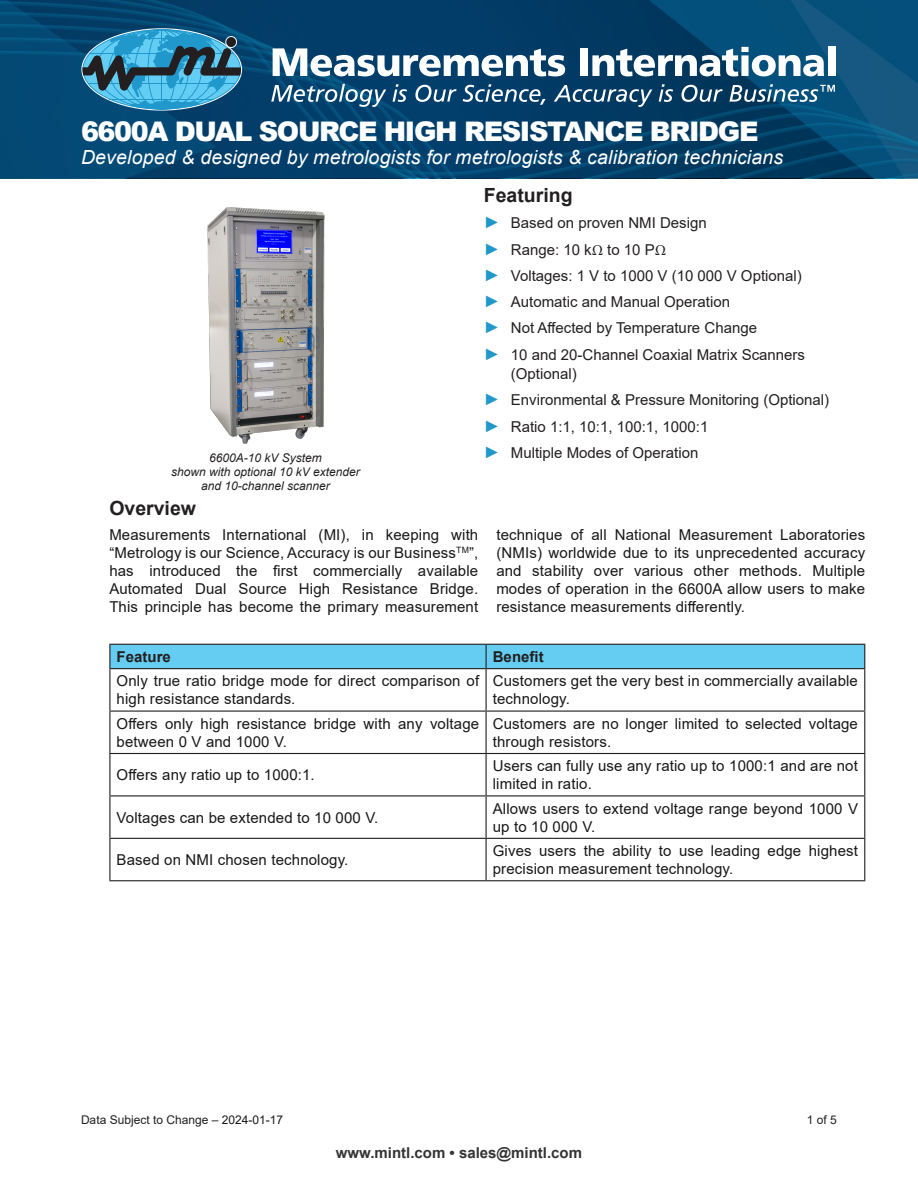
<style>
.page{position:relative;width:918px;height:1188px;background:#fff}
.page>*{position:absolute;margin:0;border:0;box-sizing:border-box;transform-origin:0 0}
.t1{font:900 27px "Arial";letter-spacing:-.05em;color:#fff}
.t2{font:italic 19.5px "Arial";letter-spacing:.01em;color:#fff}
.t3{font:700 19.5px "Arial";color:#231f20}
.t4{font:15px/18px "Arial";letter-spacing:.01em;color:#191718}
.t5{font:15px/19.5px "Arial";color:#231f20}
.t6{font:700 15px "Arial";color:#353434}
.t7{font:700 15px "Arial";color:#231f20}
.t8{font:italic 12px "Arial";color:#231f20}
.t9{font:12px "Arial";color:#231f20}
.s1{font-size:16.5px;color:#2198ca}
.s2{font-family:"Minion Pro"}
.s3{color:#191718}
</style>
<div class="page">
<div style="left:109px;top:644px;width:756px;height:24px;background:#65cdf2"></div>
<hr style="left:109px;top:668px;width:377px;height:1px;background:#231f20">
<hr style="left:109px;top:669px;width:1px;height:42px;background:#231f20">
<hr style="left:486px;top:668px;width:379px;height:1px;background:#231f20">
<hr style="left:486px;top:669px;width:1px;height:42px;background:#231f20">
<hr style="left:864px;top:669px;width:1px;height:42px;background:#231f20">
<hr style="left:109px;top:711px;width:377px;height:1px;background:#231f20">
<hr style="left:109px;top:712px;width:1px;height:41px;background:#231f20">
<hr style="left:486px;top:711px;width:379px;height:1px;background:#231f20">
<hr style="left:486px;top:712px;width:1px;height:41px;background:#231f20">
<hr style="left:864px;top:712px;width:1px;height:41px;background:#231f20">
<hr style="left:109px;top:753px;width:377px;height:1px;background:#231f20">
<hr style="left:109px;top:754px;width:1px;height:41px;background:#231f20">
<hr style="left:486px;top:753px;width:379px;height:1px;background:#231f20">
<hr style="left:486px;top:754px;width:1px;height:41px;background:#231f20">
<hr style="left:864px;top:754px;width:1px;height:41px;background:#231f20">
<hr style="left:109px;top:795px;width:377px;height:1px;background:#231f20">
<hr style="left:109px;top:796px;width:1px;height:42px;background:#231f20">
<hr style="left:486px;top:795px;width:379px;height:1px;background:#231f20">
<hr style="left:486px;top:796px;width:1px;height:42px;background:#231f20">
<hr style="left:864px;top:796px;width:1px;height:42px;background:#231f20">
<hr style="left:109px;top:838px;width:377px;height:1px;background:#231f20">
<hr style="left:109px;top:839px;width:1px;height:41px;background:#231f20">
<hr style="left:486px;top:838px;width:379px;height:1px;background:#231f20">
<hr style="left:486px;top:839px;width:1px;height:41px;background:#231f20">
<hr style="left:864px;top:839px;width:1px;height:41px;background:#231f20">
<hr style="left:109px;top:880px;width:377px;height:1px;background:#231f20">
<hr style="left:486px;top:880px;width:379px;height:1px;background:#231f20">
<svg style="left:0;top:0;width:918px;height:178px;background:#04436e"></svg>
<svg style="left:82px;top:29px;width:159px;height:81px;background:#3683a6"></svg>
<svg style="left:273px;top:48px;width:292px;height:28px"></svg>
<div style="left:581px;top:48px;width:7px;height:28px;background:#fff"></div>
<svg style="left:592px;top:47px;width:232px;height:29px"></svg>
<div style="left:828px;top:46px;width:7px;height:30px;background:#fff"></div>
<svg style="left:271px;top:84px;width:115px;height:23px;background:#407193"></svg>
<svg style="left:393px;top:84px;width:14px;height:18px"></svg>
<svg style="left:415px;top:85px;width:42px;height:17px"></svg>
<svg style="left:463px;top:84px;width:83px;height:21px;background:#3d6a8b"></svg>
<svg style="left:554px;top:85px;width:98px;height:22px;background:#376484"></svg>
<svg style="left:659px;top:84px;width:14px;height:18px"></svg>
<svg style="left:682px;top:85px;width:41px;height:17px"></svg>
<svg style="left:729px;top:84px;width:106px;height:18px"></svg>
<img style="left:207px;top:207px;width:118px;height:237px">
<p class="t1" style="left:81px;top:112px;width:679px">6600A DUAL SOURCE HIGH RESISTANCE BRIDGE</p>
<p class="t2" style="left:81px;top:144px;width:704px">Developed &amp; designed by metrologists for metrologists &amp; calibration technicians</p>
<p class="t8" style="left:209px;top:450px;width:114px">6600A-10 kV System</p>
<p class="t8" style="left:171px;top:464px;width:190px">shown with optional 10 kV extender</p>
<p class="t8" style="left:201px;top:478px;width:130px">and 10-channel scanner</p>
<p class="t3" style="left:109px;top:495px;width:88px">Overview</p>
<p class="t3" style="left:484px;top:182px;width:90px">Featuring</p>
<p class="t5" style="left:484px;top:213px;width:224px"><span class="s1">►</span> Based on proven NMI Design</p>
<p class="t5" style="left:484px;top:240px;width:184px"><span class="s1">►</span> Range: 10 k<span class="s2">Ω</span> to 10 P<span class="s2">Ω</span></p>
<p class="t5" style="left:484px;top:266px;width:320px"><span class="s1">►</span> Voltages: 1 V to 1000 V (10 000 V Optional)</p>
<p class="t5" style="left:484px;top:292px;width:248px"><span class="s1">►</span> Automatic and Manual Operation</p>
<p class="t5" style="left:484px;top:318px;width:275px"><span class="s1">►</span> Not Affected by Temperature Change</p>
<p class="t5" style="left:511px;top:345px;width:296px;text-indent:-27px"><span class="s1">►</span> 10 and 20-Channel Coaxial Matrix Scanners (Optional)</p>
<p class="t5" style="left:484px;top:390px;width:347px"><span class="s1">►</span> Environmental &amp; Pressure Monitoring (Optional)</p>
<p class="t5" style="left:484px;top:417px;width:226px"><span class="s1">►</span> Ratio 1:1, 10:1, 100:1, 1000:1</p>
<p class="t5" style="left:484px;top:443px;width:216px"><span class="s1">►</span> Multiple Modes of Operation</p>
<p class="t4" style="left:109px;top:526px;width:371px;text-align:justify">Measurements International (MI), in keeping with “Metrology is our Science, Accuracy is our Business<sup>TM</sup>”, has introduced the first commercially available Automated Dual Source High Resistance Bridge.<br>This principle has become the primary measurement</p>
<p class="t4" style="left:496px;top:526px;width:370px;text-align:justify">technique of all National Measurement Laboratories (NMIs) worldwide due to its unprecedented accuracy and stability over various other methods. Multiple modes of operation in the 6600A allow users to make resistance measurements differently.</p>
<p class="t7" style="left:117px;top:646px;width:56px">Feature</p>
<p class="t7" style="left:493px;top:646px;width:52px">Benefit</p>
<p class="t4" style="left:117px;top:672px;width:364px">Only true ratio bridge mode for direct comparison of high resistance standards.</p>
<p class="t4" style="left:493px;top:672px;width:367px">Customers get the very best in commercially available technology.</p>
<p class="t4" style="left:117px;top:714px;width:364px">Offers only high resistance bridge with any voltage between 0 V and 1000 V.</p>
<p class="t4" style="left:493px;top:714px;width:367px">Customers are no longer limited to selected voltage through resistors.</p>
<p class="t4" style="left:117px;top:766px;width:200px">Offers any ratio up to 1000:1.</p>
<p class="t4" style="left:493px;top:757px;width:367px">Users can fully use any ratio up to 1000:1 and are not limited in ratio.</p>
<p class="t4" style="left:117px;top:808px;width:263px">Voltages can be extended to 10 000 V.</p>
<p class="t4" style="left:493px;top:799px;width:367px">Allows users to extend voltage range beyond 1000 V up to 10 000 V.</p>
<p class="t4" style="left:117px;top:851px;width:233px">Based on NMI chosen technology.</p>
<p class="t4" style="left:493px;top:842px;width:367px">Gives users the ability to use leading edge highest precision measurement technology.</p>
<p class="t9" style="left:81px;top:1112px;width:204px">Data Subject to Change <span class="s3">– 2024-01-17</span></p>
<p class="t9" style="left:807px;top:1112px;width:32px">1 of 5</p>
<p class="t6" style="left:336px;top:1142px;width:248px">www.mintl.com • sales@mintl.com</p>
</div>
